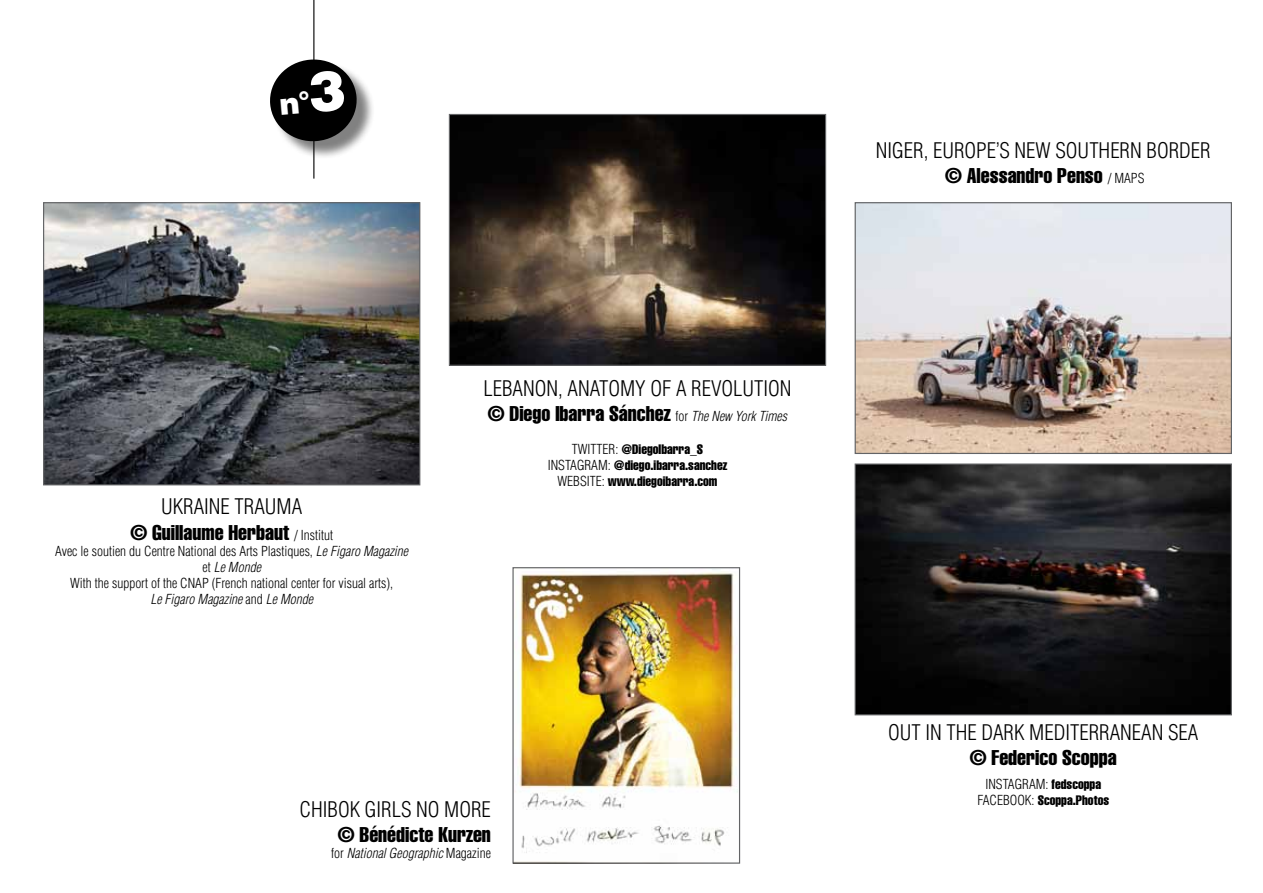
<style>
.page{position:relative;width:1263px;height:893px;background:#fff}
.page>*{position:absolute;margin:0;border:0;box-sizing:border-box;transform-origin:0 0}
.t1{font:300 condensed 21px "Helvetica LT Std";color:#000}
.t2{font:21px "Helvetica LT Std Comp";color:#000}
.t3{font:300 condensed 13.5px/16.2px "Helvetica LT Std";color:#000;text-align:center}
.t4{font:13.5px/16.2px "Helvetica LT Std Comp";color:#000;text-align:center}
.t5{font:italic 300 condensed 13.5px "Helvetica LT Std";color:#000}
.s1{font-family:"Helvetica LT Std";font-weight:300;font-stretch:condensed;font-size:13.5px}
.s2{font-style:italic}
.s3{font-family:"Helvetica LT Std";font-weight:300;font-style:italic;font-stretch:condensed;font-size:13.5px}
.s4{font-family:"Helvetica LT Std";font-weight:300;font-stretch:condensed}
.s5{font-style:normal}
.s6{font-family:"Helvetica LT Std Comp";font-weight:400;font-stretch:normal}
</style>
<div class="page">
<hr style="left:313px;top:0;width:1px;height:179px;background:#000">
<img style="left:45px;top:204px;width:373px;height:279px">
<div style="left:43px;top:202px;width:377px;height:283px;border:1px solid #636466"></div>
<img style="left:451px;top:116px;width:373px;height:248px">
<div style="left:449px;top:114px;width:377px;height:252px;border:1px solid #636466"></div>
<img style="left:857px;top:204px;width:373px;height:248px">
<div style="left:855px;top:202px;width:377px;height:252px;border:1px solid #636466"></div>
<img style="left:857px;top:465px;width:373px;height:248px">
<div style="left:855px;top:463px;width:377px;height:252px;border:1px solid #636466"></div>
<img style="left:514px;top:569px;width:224px;height:293px">
<div style="left:512px;top:567px;width:228px;height:297px;border:1px solid #636466"></div>
<div style="left:273px;top:62px;width:102px;height:98px;background:#000;opacity:.5"></div>
<svg style="left:270px;top:58px;width:88px;height:85px"></svg>
<h1 class="t1" style="left:161px;top:494px;width:32px">Ukrain</h1>
<h1 class="t1" style="left:221px;top:494px;width:36px">e Trauma</h1>
<h1 class="t2" style="left:130px;top:519px;width:204px">© Guillaume Herbaut <span class="s1">/ Institut</span></h1>
<p class="t3" style="left:55px;top:543px;width:354px">Avec le soutien du Centre National des Arts Plastiques, <span class="s2">Le Figaro Magazine </span>et <span class="s2">Le Monde<br></span>With the support of the CNAP (French national center for visual arts),<br><span class="s2">Le Figaro Magazine</span> and <span class="s2">Le Monde</span></p>
<h1 class="t1" style="left:483px;top:375px;width:310px">LEBANON, ANATOMY OF A REVOLUTION</h1>
<h1 class="t2" style="left:488px;top:400px;width:301px">© Diego Ibarra Sánchez <span class="s1">for</span> <span class="s3">The New York Times</span></h1>
<p class="t4" style="left:548px;top:441px;width:181px"><span class="s4">TWITTER:</span> @DiegoIbarra_S<br><span class="s4">INSTAGRAM:</span> @diego.ibarra.sanchez<br><span class="s4">WEB SITE:</span> www.diegoibarra.com</p>
<h1 class="t1" style="left:300px;top:796px;width:191px">CHIBOK GIRLS NO MORE</h1>
<h1 class="t2" style="left:338px;top:821px;width:154px">© Bénédicte Kurzen</h1>
<p class="t5" style="left:331px;top:845px;width:161px"><span class="s5">for</span> National Geographic <span class="s5">Magazine</span></p>
<h1 class="t1" style="left:876px;top:137px;width:336px">NIGER, EUROPE’S NEW SOUTHERN BORDER</h1>
<h1 class="t2" style="left:945px;top:163px;width:201px">© Alessandro Penso <span class="s1">/ MAPS</span></h1>
<h1 class="t1" style="left:888px;top:719px;width:312px">OUT IN THE DARK MED ITERRANEAN SEA</h1>
<h1 class="t2" style="left:970px;top:744px;width:148px">© Federico Scoppa</h1>
<p class="t3" style="left:985px;top:775px;width:117px">INSTAGRAM: <span class="s6">fedscoppa</span></p>
<p class="t4" style="left:977px;top:792px;width:133px"><span class="s4">FACEB OOK:</span> Scoppa.Photos</p>
</div>
